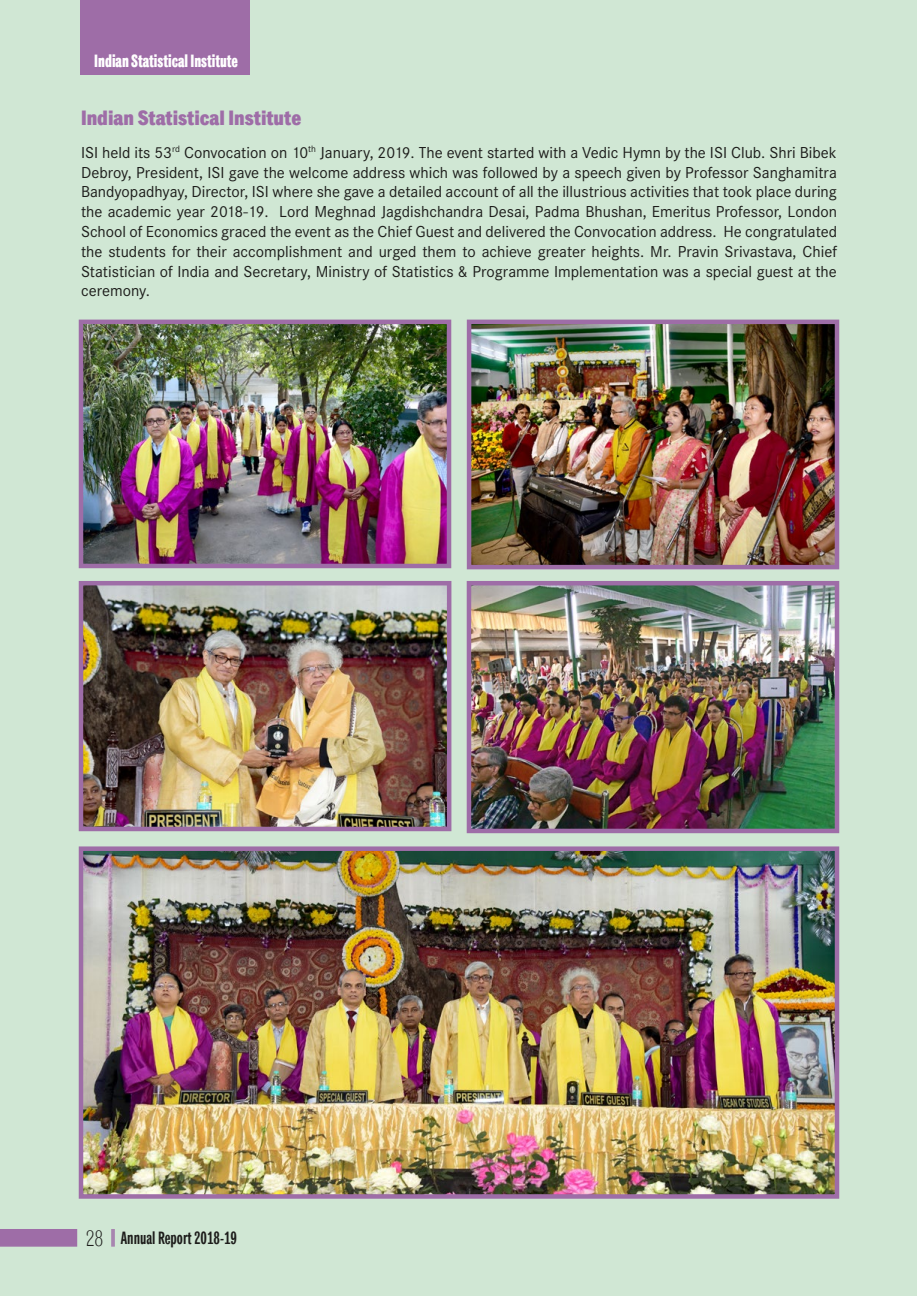
<style>
.page{position:relative;width:918px;height:1296px;background:#fff}
.page>*{position:absolute;margin:0;border:0;box-sizing:border-box;transform-origin:0 0}
.t1{font:800 condensed 21px "Classic Grotesque Pro";color:#9e6da7}
.t2{font:18px "Classic Grotesque Pro Cm X Bd";color:#fff}
.t3{font:18px "Classic Grotesque Pro Cm S Bd";color:#1d1d1b}
.t4{font:16.5px/19.8px "Corporate S";color:#1d1d1b;text-align:justify}
.s1{font-family:"Classic Grotesque Pro";font-weight:300;font-stretch:condensed;font-size:22.5px}
</style>
<div class="page">
<div style="left:0;top:0;width:917px;height:1296px;background:#d0e7d4"></div>
<img style="left:84px;top:586px;width:362px;height:240px">
<div style="left:79px;top:581px;width:372px;height:250px;border:4px solid #9e6da7"></div>
<img style="left:84px;top:325px;width:362px;height:238px">
<div style="left:79px;top:320px;width:372px;height:248px;border:4px solid #9e6da7"></div>
<img style="left:472px;top:325px;width:362px;height:239px">
<div style="left:467px;top:320px;width:372px;height:249px;border:4px solid #9e6da7"></div>
<img style="left:472px;top:586px;width:362px;height:242px">
<div style="left:467px;top:581px;width:372px;height:252px;border:4px solid #9e6da7"></div>
<img style="left:84px;top:851px;width:750px;height:343px">
<div style="left:79px;top:846px;width:760px;height:353px;border:4px solid #9e6da7"></div>
<div style="left:80px;top:0;width:170px;height:75px;background:#9e6da7"></div>
<svg style="left:0;top:1229px;width:77px;height:18px"></svg>
<div style="left:111px;top:1229px;width:4px;height:18px;background:#ac90b4;border:2px solid #9e6da7"></div>
<p class="t2" style="left:94px;top:49px;width:145px">Indian Statistical Institute</p>
<p class="t1" style="left:81px;top:104px;width:222px">Indian Statistical Institute</p>
<p class="t4" style="left:81px;top:143px;width:758px">ISI held its 53<sup>rd</sup> Convocation on 10<sup>th</sup> January, 2019. The event started with a Vedic Hymn by the ISI Club. Shri Bibek Debroy, President, ISI gave the welcome address which was followed by a speech given by Professor Sanghamitra Bandyopadhyay, Director, ISI where she gave a detailed account of all the illustrious activities that took place during the academic year 2018-19. Lord Meghnad Jagdishchandra Desai, Padma Bhushan, Emeritus Professor, London School of Economics graced the event as the Chief Guest and delivered the Convocation address. He congratulated the students for their accomplishment and urged them to achieve greater heights. Mr. Pravin Srivastava, Chief Statistician of India and Secretary, Ministry of Statistics &amp; Programme Implementation was a special guest at the ceremony.</p>
<p class="t3" style="left:86px;top:1227px;width:153px"><span class="s1">28</span> Annual Report 2018-19</p>
</div>
